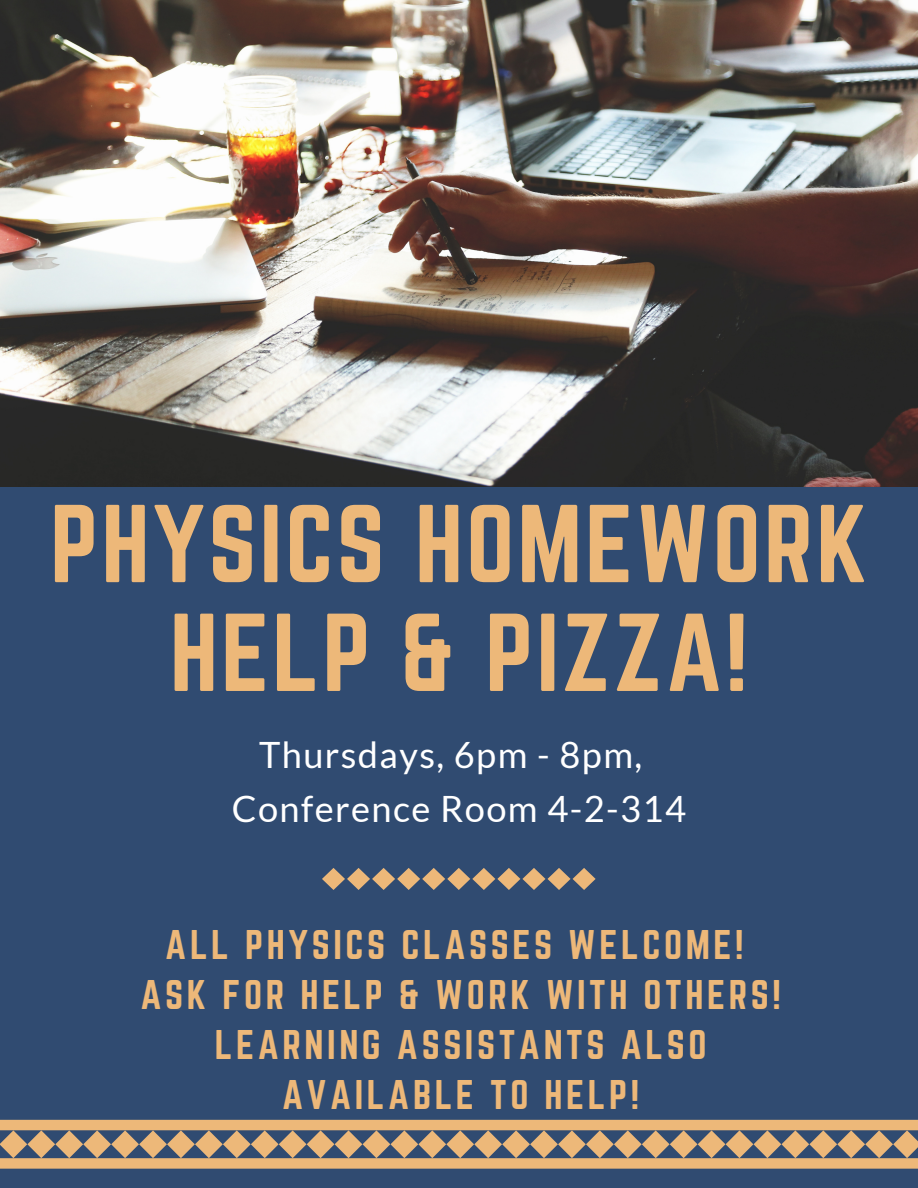
<style>
.page{position:relative;width:918px;height:1188px;background:#304b71}
.page>*{position:absolute;margin:0;border:0;box-sizing:border-box;transform-origin:0 0}
.t1{font:96.75px/108.8px "Norwester";letter-spacing:.03em;color:#edb879;text-align:center}
.t2{font:36.3px/49.8px "Norwester";letter-spacing:.095em;color:#edb879;text-align:center}
.t3{font:36.3px "Lato";letter-spacing:.04em;color:#fff}
</style>
<div class="page">
<svg style="left:0;top:1120px;width:918px;height:49px"></svg>
<img style="left:0;top:0;width:918px;height:487px">
<svg style="left:322px;top:868px;width:274px;height:22px"></svg>
<p class="t1" style="left:50px;top:489px;width:819px">PHYSICS HOMEWORK<br>HELP &amp; PIZZA!</p>
<p class="t3" style="left:259px;top:732px;width:385px">Thursdays, 6pm - 8pm,</p>
<p class="t3" style="left:232px;top:786px;width:456px">Conference Room 4-2-314</p>
<p class="t2" style="left:165px;top:920px;width:580px">ALL PHYSICS CLASSES WELCOME!</p>
<p class="t2" style="left:140px;top:970px;width:642px">ASK FOR HELP &amp; WORK WITH OTHERS!</p>
<p class="t2" style="left:215px;top:1020px;width:493px">LEARNING ASSISTANTS ALSO<br>AVAILABLE TO HELP!</p>
</div>
